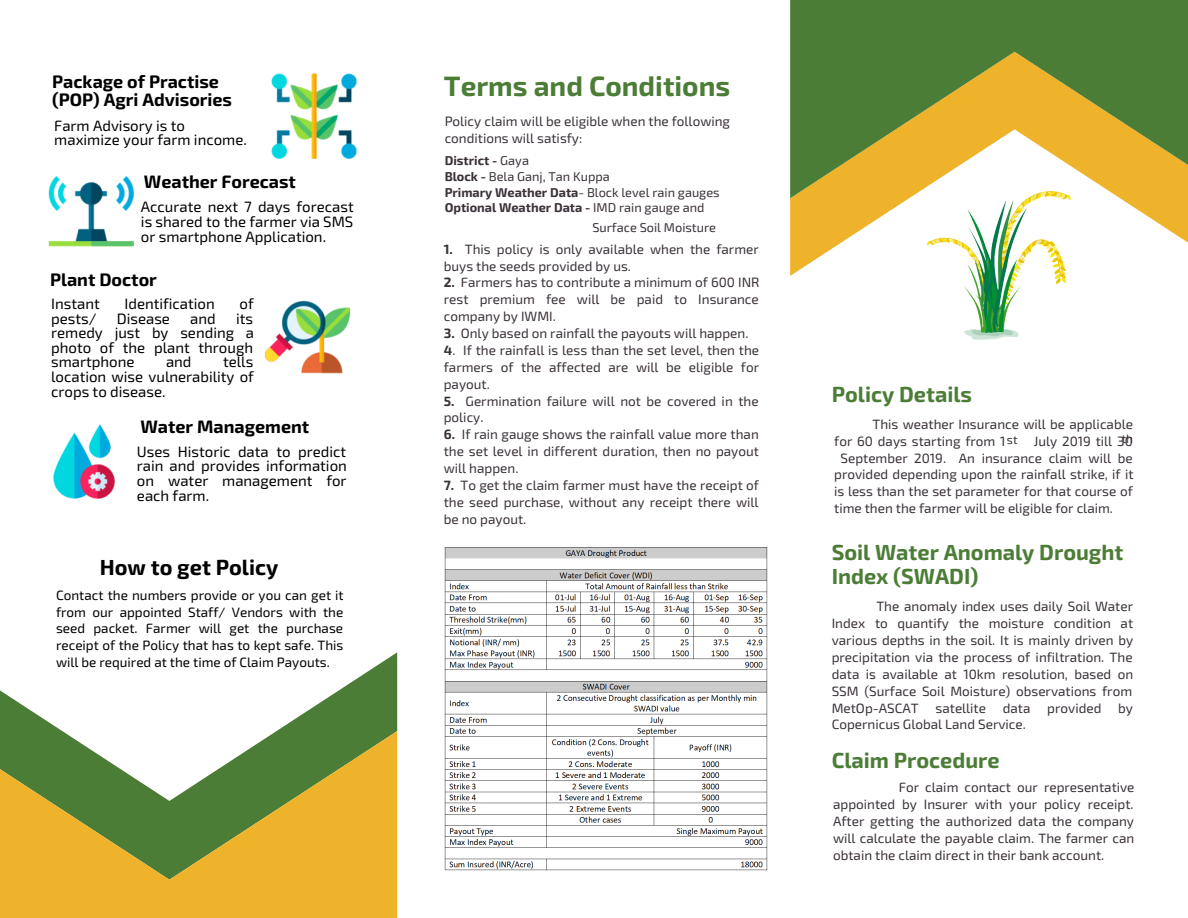
<style>
.page{position:relative;width:1188px;height:918px;background:#fff}
.page>*{position:absolute;margin:0;border:0;box-sizing:border-box;transform-origin:0 0}
.t1{font:700 28.05px "Exo 2";color:#4c7d37}
.t2{font:700 21.75px/23.7px "Exo 2";color:#4c7d37}
.t3{font:700 21.75px "Exo 2";color:#000}
.t4{font:700 18px/18px "Exo 2";color:#000}
.t5{font:15px/14.7px "Exo 2";color:#000;text-align:justify}
.t6{font:13.5px/16.8px "Exo 2";color:#3a3139;text-align:justify}
.t7{font:13.5px/16.8px "Exo 2";color:#000;text-align:justify}
.t8{font:12.75px/15.8px "Exo 2";color:#3a3139}
.t9{font:12px "Exo 2";color:#3a3139}
.s1{font-weight:700}
</style>
<div class="page">
<svg style="left:0;top:652px;width:397px;height:79px"></svg>
<svg style="left:0;top:731px;width:397px;height:187px;background:#b8a844"></svg>
<svg style="left:790px;top:198px;width:398px;height:78px"></svg>
<svg style="left:790px;top:0;width:398px;height:198px;background:#8c9741"></svg>
<img style="left:921px;top:187px;width:156px;height:153px">
<img style="left:444px;top:547px;width:324px;height:324px">
<img style="left:53px;top:424px;width:62px;height:75px">
<img style="left:264px;top:300px;width:87px;height:74px">
<img style="left:48px;top:176px;width:86px;height:71px">
<img style="left:271px;top:73px;width:86px;height:86px">
<h3 class="t4" style="left:52px;top:72px;width:181px">Package of Practise (POP) Agri Advisories</h3>
<p class="t5" style="left:54px;top:117px;width:194px">Farm Advisory is to maximize your farm income.</p>
<h3 class="t4" style="left:144px;top:172px;width:154px">Weather Forecast</h3>
<p class="t5" style="left:141px;top:199px;width:214px">Accurate next 7 days forecast is shared to the farmer via SMS or smartphone Application.</p>
<h3 class="t4" style="left:50px;top:270px;width:108px">Plant Doctor</h3>
<p class="t5" style="left:51px;top:296px;width:50px">Instant</p>
<p class="t5" style="left:124px;top:296px;width:92px">Identification</p>
<p class="t5" style="left:240px;top:296px;width:16px">of</p>
<p class="t5" style="left:51px;top:310px;width:47px">pests/</p>
<p class="t5" style="left:117px;top:310px;width:55px">Disease</p>
<p class="t5" style="left:190px;top:310px;width:27px">and</p>
<p class="t5" style="left:51px;top:310px;width:205px;text-indent:185px">its remedy just by sending a photo of the plant through smartphone</p>
<p class="t5" style="left:51px;top:354px;width:204px;text-indent:172px">tells location wise vulnerability of crops to disease.</p>
<p class="t5" style="left:166px;top:354px;width:27px">and</p>
<h3 class="t4" style="left:140px;top:417px;width:170px">Water Management</h3>
<p class="t5" style="left:137px;top:443px;width:211px">Uses Historic data to predict rain and provides information on water management for each farm.</p>
<h2 class="t3" style="left:100px;top:553px;width:180px">How to get Policy</h2>
<p class="t7" style="left:56px;top:586px;width:289px">Contact the numbers provide or you can get it from our appointed Staff/ Vendors with the seed packet. Farmer will get the purchase receipt of the Policy that has to kept safe. This will be required at the time of Claim Payouts.</p>
<h1 class="t1" style="left:444px;top:68px;width:288px">Terms and Conditions</h1>
<p class="t6" style="left:445px;top:112px;width:287px">Policy claim will be eligible when the following conditions will satisfy:</p>
<p class="t8" style="left:445px;top:152px;width:277px"><span class="s1">District -</span> Gaya<br><span class="s1">Block -</span> Bela Ganj, Tan Kuppa<br><span class="s1">Primary Weather Data</span>- Block level rain gauges<br><span class="s1">Optional Weather Data -</span> IMD rain gauge and</p>
<p class="t8" style="left:592px;top:219px;width:125px">Surface Soil Moisture</p>
<p class="t6" style="left:444px;top:240px;width:317px"><span class="s1">1.</span> This policy is only available when the farmer buys the seeds provided by us.</p>
<p class="t6" style="left:444px;top:274px;width:317px"><span class="s1">2.</span> Farmers has to contribute a minimum of 600 INR rest premium fee will be paid to Insurance company by IWMI.</p>
<p class="t6" style="left:444px;top:324px;width:306px"><span class="s1">3.</span> Only based on rainfall the payouts will happen.</p>
<p class="t6" style="left:444px;top:341px;width:317px"><span class="s1">4</span>. If the rainfall is less than the set level, then the farmers of the affected are will be eligible for payout.</p>
<p class="t6" style="left:444px;top:392px;width:316px"><span class="s1">5.</span> Germination failure will not be covered in the policy.</p>
<p class="t6" style="left:444px;top:426px;width:317px"><span class="s1">6.</span> If rain gauge shows the rainfall value more than the set level in different duration, then no payout will happen.</p>
<p class="t6" style="left:444px;top:476px;width:317px"><span class="s1">7.</span> To get the claim farmer must have the receipt of the seed purchase, without any receipt there will be no payout.</p>
<h2 class="t2" style="left:832px;top:382px;width:142px">Policy Details</h2>
<p class="t6" style="left:834px;top:415px;width:300px;text-indent:38px">This weather Insurance will be applicable for 60 days starting from 1</p>
<p class="t9" style="left:1007px;top:432px;width:12px">st</p>
<p class="t9" style="left:1122px;top:431px;width:13px">th</p>
<p class="t6" style="left:1034px;top:432px;width:101px">July 2019 till 30</p>
<p class="t6" style="left:841px;top:449px;width:294px">September 2019. An insurance claim will be</p>
<p class="t6" style="left:834px;top:466px;width:301px">provided depending upon the rainfall strike, if it</p>
<p class="t6" style="left:834px;top:482px;width:300px">is less than the set parameter for that course of</p>
<p class="t6" style="left:834px;top:499px;width:280px">time then the farmer will be eligible for claim.</p>
<h2 class="t2" style="left:832px;top:540px;width:293px">Soil Water Anomaly Drought<br>Index (SWADI)</h2>
<p class="t6" style="left:832px;top:598px;width:303px;text-indent:45px">The anomaly index uses daily Soil Water Index to quantify the moisture condition at various depths in the soil. It is mainly driven by precipitation via the process of infiltration. The data is available at 10km resolution, based on SSM (Surface Soil Moisture) observations from MetOp-ASCAT satellite data provided by Copernicus Global Land Service.</p>
<h2 class="t2" style="left:832px;top:748px;width:169px">Claim Procedure</h2>
<p class="t6" style="left:833px;top:779px;width:303px;text-indent:66px">For claim contact our representative appointed by Insurer with your policy receipt.<br>After getting the authorized data the company will calculate the payable claim. The farmer can obtain the claim direct in their bank account.</p>
</div>
